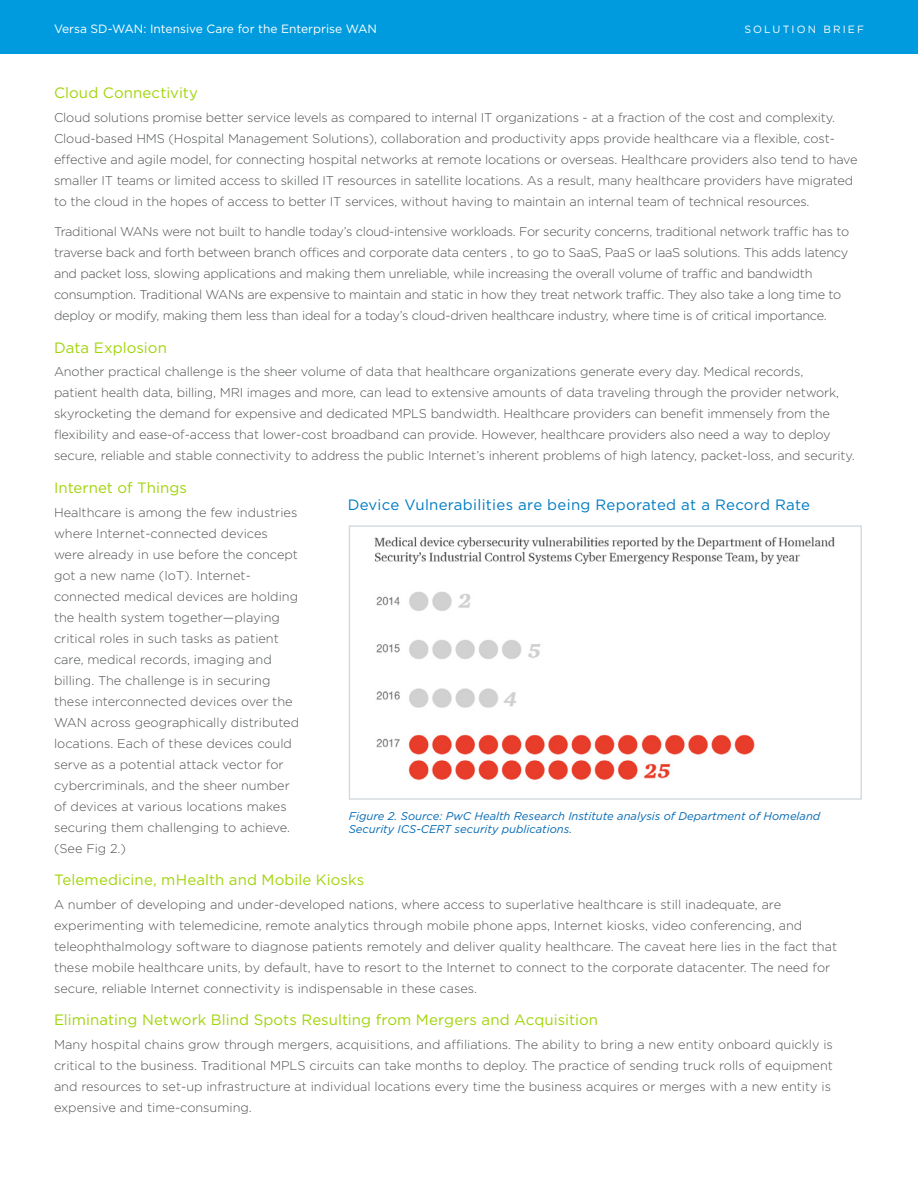
<style>
.page{position:relative;width:918px;height:1188px;background:#fff}
.page>*{position:absolute;margin:0;border:0;box-sizing:border-box;transform-origin:0 0}
.t1{font:15px "Gotham";letter-spacing:.005em;color:#a2d40a}
.t2{font:15px "Gotham";letter-spacing:.02em;color:#007cc2}
.t3{font:300 12.75px/21px "Gotham";letter-spacing:-.01em;color:#4f5151}
.t4{font:12px "Gotham";color:#fff}
.t5{font:italic 11.25px/13.5px "Gotham";color:#0168b3}
.t6{font:10.5px "Gotham";letter-spacing:.2em;color:#fff}
</style>
<div class="page">
<div style="left:0;top:0;width:918px;height:54px;background:#009bde"></div>
<img style="left:374px;top:537px;width:461px;height:244px">
<div style="left:349px;top:525px;width:513px;height:275px;border:1px solid #d2d7db"></div>
<p class="t4" style="left:54px;top:21px;width:325px">Versa SD-WAN: Intensive Care for the Enterprise WAN</p>
<p class="t6" style="left:744px;top:23px;width:121px">SOLUTION BRIEF</p>
<p class="t1" style="left:54px;top:84px;width:146px">Cloud Connectivity</p>
<p class="t3" style="left:54px;top:107px;width:805px">Cloud solutions promise better service levels as compared to internal IT organizations - at a fraction of the cost and complexity.<br>Cloud-based HMS (Hospital Management Solutions), collaboration and productivity apps provide healthcare via a flexible, cost&shy;effective and agile model, for connecting hospital networks at remote locations or overseas. Healthcare providers also tend to have smaller IT teams or limited access to skilled IT resources in satellite locations. As a result, many healthcare providers have migrated to the cloud in the hopes of access to better IT services, without having to maintain an internal team of technical resources.</p>
<p class="t3" style="left:54px;top:221px;width:797px">Traditional WANs were not built to handle today’s cloud-intensive workloads. For security concerns, traditional network traffic has to traverse back and forth between branch offices and corporate data centers , to go to SaaS, PaaS or IaaS solutions. This adds latency and packet loss, slowing applications and making them unreliable, while increasing the overall volume of traffic and bandwidth consumption. Traditional WANs are expensive to maintain and static in how they treat network traffic. They also take a long time to deploy or modify, making them less than ideal for a today’s cloud-driven healthcare industry, where time is of critical importance.</p>
<p class="t1" style="left:54px;top:338px;width:114px">Data Explosion</p>
<p class="t3" style="left:54px;top:361px;width:802px">Another practical challenge is the sheer volume of data that healthcare organizations generate every day. Medical records,<br>patient health data, billing, MRI images and more, can lead to extensive amounts of data traveling through the provider network, skyrocketing the demand for expensive and dedicated MPLS bandwidth. Healthcare providers can benefit immensely from the flexibility and ease-of-access that lower-cost broadband can provide. However, healthcare providers also need a way to deploy secure, reliable and stable connectivity to address the public Internet’s inherent problems of high latency, packet-loss, and security.</p>
<p class="t1" style="left:54px;top:478px;width:135px">Internet of Things</p>
<p class="t3" style="left:54px;top:501px;width:247px">Healthcare is among the few industries where Internet-connected devices were already in use before the concept got a new name (IoT). Internet&shy;connected medical devices are holding the health system together—playing critical roles in such tasks as patient care, medical records, imaging and billing. The challenge is in securing these interconnected devices over the WAN across geographically distributed locations. Each of these devices could serve as a potential attack vector for cybercriminals, and the sheer number of devices at various locations makes securing them challenging to achieve. (See Fig 2.)</p>
<p class="t1" style="left:54px;top:871px;width:312px">Telemedicine, mHealth and Mobile Kiosks</p>
<p class="t3" style="left:54px;top:894px;width:785px">A number of developing and under-developed nations, where access to superlative healthcare is still inadequate, are experimenting with telemedicine, remote analytics through mobile phone apps, Internet kiosks, video conferencing, and teleophthalmology software to diagnose patients remotely and deliver quality healthcare. The caveat here lies in the fact that these mobile healthcare units, by default, have to resort to the Internet to connect to the corporate datacenter. The need for secure, reliable Internet connectivity is indispensable in these cases.</p>
<p class="t1" style="left:54px;top:1011px;width:546px">Eliminating Network Blind Spots Resulting from Mergers and Acquisition</p>
<p class="t3" style="left:54px;top:1034px;width:780px">Many hospital chains grow through mergers, acquisitions, and affiliations. The ability to bring a new entity onboard quickly is critical to the business. Traditional MPLS circuits can take months to deploy. The practice of sending truck rolls of equipment and resources to set-up infrastructure at individual locations every time the business acquires or merges with a new entity is expensive and time-consuming.</p>
<p class="t2" style="left:348px;top:496px;width:464px">Device Vulnerabilities are being Reporated at a Record Rate</p>
<p class="t5" style="left:349px;top:809px;width:473px">Figure 2. Source: PwC Health Research Institute analysis of Department of Homeland<br>Security ICS-CERT security publications.</p>
</div>
